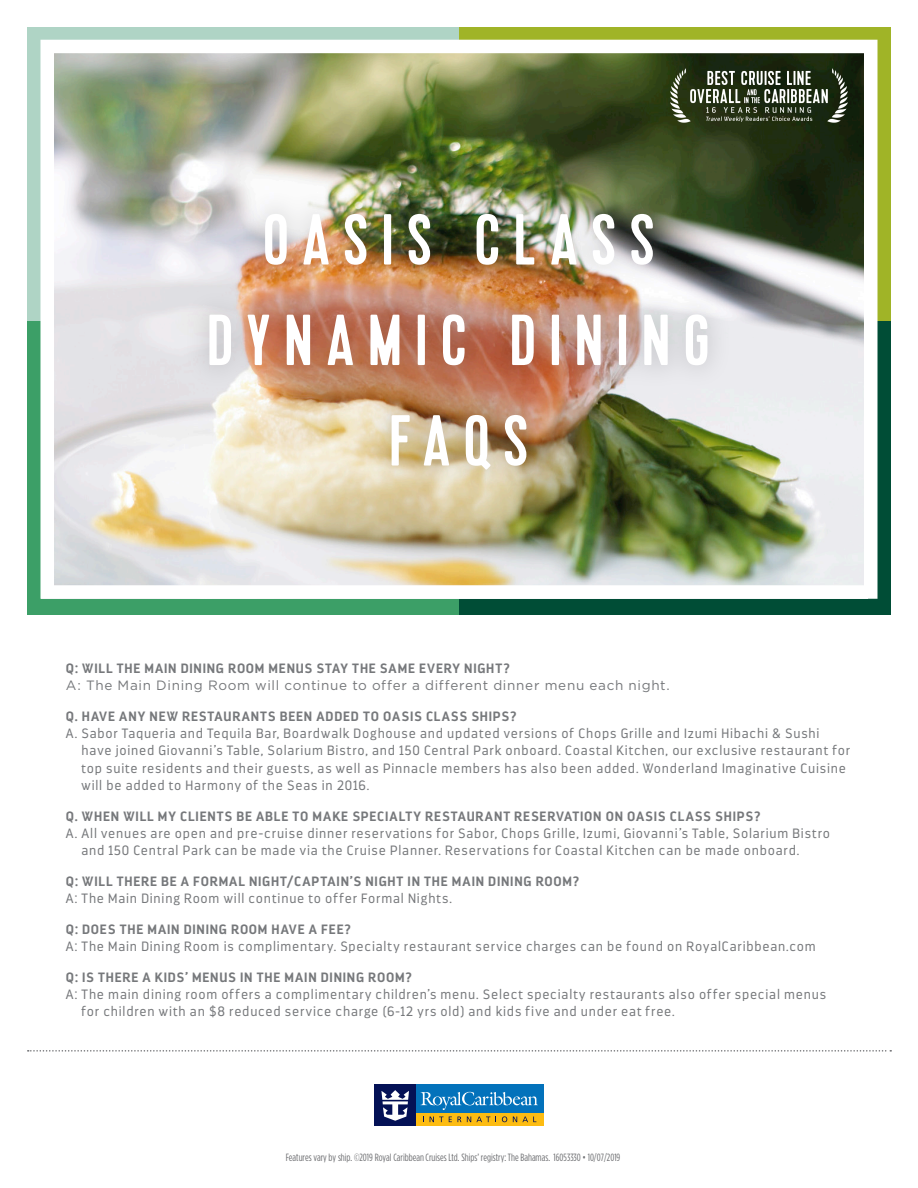
<style>
.page{position:relative;width:918px;height:1188px;background:#fff}
.page>*{position:absolute;margin:0;border:0;box-sizing:border-box;transform-origin:0 0}
.t1{font:72px/100.5px "Kapra";letter-spacing:.195em;color:#fff;text-align:center}
.Body_Copy_GRAY{font:300 13.5px/17.2px "Darwin";letter-spacing:.06em;color:#76787b}
.Body_Copy_GRAY-2{font:700 13.5px/17.2px "Darwin";letter-spacing:.06em;color:#76787b}
.Body_Copy_GRAY-3{font:13.5px/17.2px "Gotham";letter-spacing:.05em;color:#76787b}
.t2{font:10.5px "Gotham Condensed";color:#6c6d70}
.s1{font-family:"Darwin";font-weight:700}
.s2{font-weight:300}
.s3{font-weight:700}
</style>
<div class="page">
<div style="left:459px;top:321px;width:432px;height:294px;background:#004d36"></div>
<div style="left:27px;top:321px;width:432px;height:294px;background:#3c9f67"></div>
<div style="left:459px;top:27px;width:432px;height:294px;background:#a0b427"></div>
<div style="left:27px;top:27px;width:432px;height:294px;background:#afd4c5"></div>
<img style="left:55px;top:55px;width:808px;height:529px">
<div style="left:40px;top:40px;width:838px;height:559px;border:14px solid #fff"></div>
<svg style="left:28px;top:1050px;width:863px;height:2px"></svg>
<div style="left:184px;top:189px;width:549px;height:304px;background:#6c6d70;opacity:.2"></div>
<div style="left:375px;top:1084px;width:168px;height:41px;background:#0372bb"></div>
<div style="left:375px;top:1084px;width:41px;height:41px;background:#041156"></div>
<div style="left:416px;top:1113px;width:127px;height:12px;background:#fdbc12"></div>
<svg style="left:430px;top:1117px;width:13px;height:5px"></svg>
<svg style="left:449px;top:1117px;width:41px;height:5px"></svg>
<svg style="left:501px;top:1116px;width:6px;height:6px"></svg>
<svg style="left:513px;top:1117px;width:23px;height:5px"></svg>
<svg style="left:381px;top:1090px;width:28px;height:31px"></svg>
<svg style="left:420px;top:1092px;width:118px;height:18px"></svg>
<img style="left:670px;top:68px;width:178px;height:55px">
<p class="t1" style="left:207px;top:192px;width:504px">OASIS CLASS<br>DYNAMIC DINING<br>FAQS</p>
<p class="Body_Copy_GRAY-3" style="left:66px;top:659px;width:605px"><span class="s1">Q: WILL THE MAIN DINING ROOM MENUS STAY THE SAME EVERY NIGHT?<br></span>A: The Main Dining Room will continue to offer a different dinner menu each night.</p>
<p class="Body_Copy_GRAY-2" style="left:66px;top:708px;width:452px">Q. HAVE ANY NEW RESTAURANTS BEEN ADDED TO OASIS CLASS SHIPS?</p>
<p class="Body_Copy_GRAY" style="left:66px;top:725px;width:755px">A. Sabor Taqueria and Tequila Bar, Boardwalk Doghouse and updated versions of Chops Grille and Izumi Hibachi &amp; Sushi</p>
<p class="Body_Copy_GRAY" style="left:82px;top:742px;width:770px">have joined Giovanni’s Table, Solarium Bistro, and 150 Central Park onboard. Coastal Kitchen, our exclusive restaurant for</p>
<p class="Body_Copy_GRAY" style="left:82px;top:759px;width:766px">top suite residents and their guests, as well as Pinnacle members has also been added. Wonderland Imaginative Cuisine</p>
<p class="Body_Copy_GRAY" style="left:82px;top:777px;width:289px">will be added to Harmony of the Seas in 2016.</p>
<p class="Body_Copy_GRAY-2" style="left:66px;top:807px;width:696px">Q. WHEN WILL MY CLIENTS BE ABLE TO MAKE SPECIALTY RESTAURANT RESERVATION ON OASIS CLASS SHIPS?</p>
<p class="Body_Copy_GRAY" style="left:66px;top:825px;width:766px">A. All venues are open and pre-cruise dinner reservations for Sabor, Chops Grille, Izumi, Giovanni’s Table, Solarium Bistro</p>
<p class="Body_Copy_GRAY" style="left:82px;top:842px;width:719px">and 150 Central Park can be made via the Cruise Planner. Reservations for Coastal Kitchen can be made onboard.</p>
<p class="Body_Copy_GRAY-2" style="left:66px;top:873px;width:515px">Q: WILL THERE BE A FORMAL NIGHT/CAPTAIN’S NIGHT IN THE MAIN DINING ROOM?<br><span class="s2">A: The Main Dining Room will continue to offer Formal Nights.</span></p>
<p class="Body_Copy_GRAY" style="left:66px;top:921px;width:751px"><span class="s3">Q: DOES THE MAIN DINING ROOM HAVE A FEE?<br></span>A: The Main Dining Room is complimentary. Specialty restaurant service charges can be found on RoyalCaribbean.com</p>
<p class="Body_Copy_GRAY-2" style="left:66px;top:969px;width:348px">Q: IS THERE A KIDS’ MENUS IN THE MAIN DINING ROOM?</p>
<p class="Body_Copy_GRAY" style="left:66px;top:986px;width:762px">A: The main dining room offers a complimentary children’s menu. Select specialty restaurants also offer special menus</p>
<p class="Body_Copy_GRAY" style="left:82px;top:1003px;width:595px">for children with an $8 reduced service charge (6-12 yrs old) and kids five and under eat free.</p>
<p class="t2" style="left:286px;top:1151px;width:336px">Features vary by ship. ©2019 Royal Caribbean Cruises Ltd. Ships’ registry: The Bahamas. 16053330 • 10/07/2019</p>
</div>
